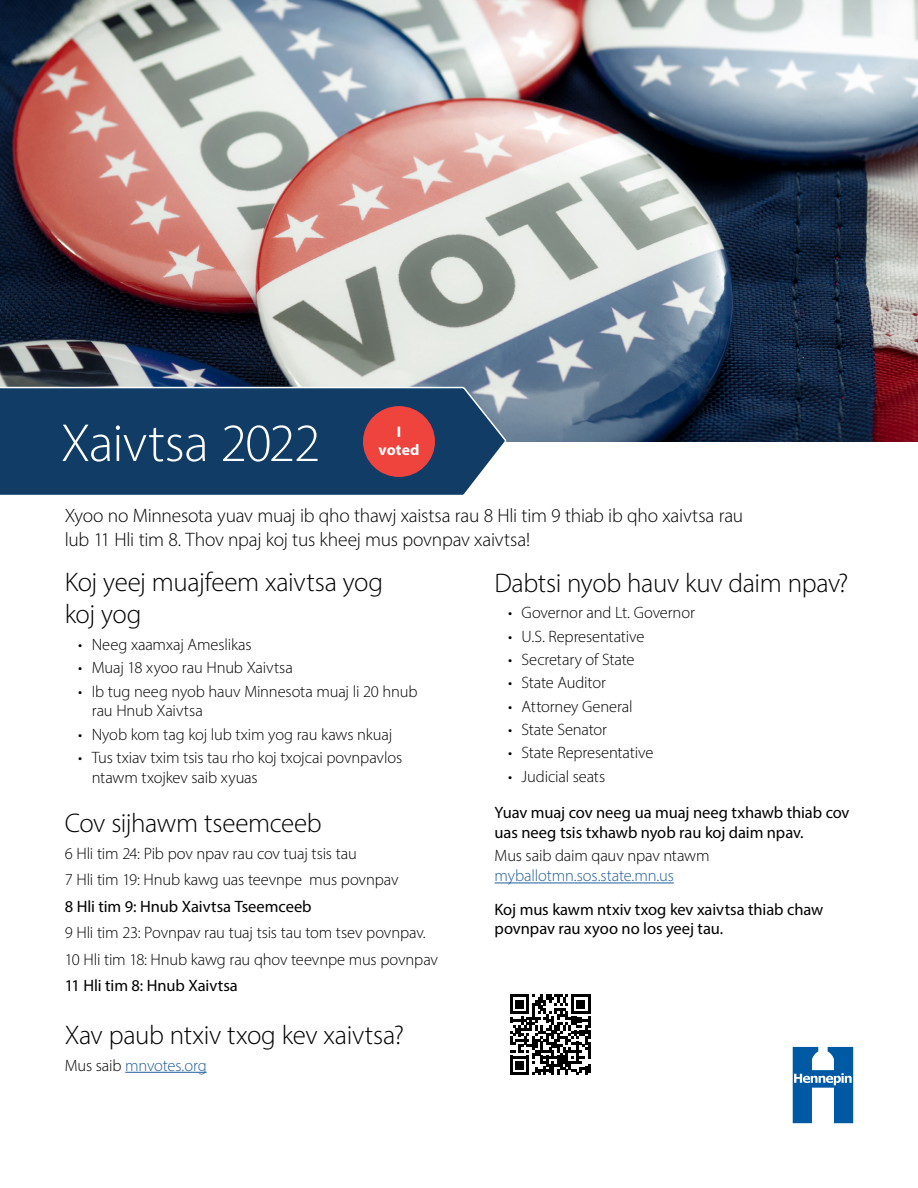
<style>
.page{position:relative;width:918px;height:1188px;background:#fff}
.page>*{position:absolute;margin:0;border:0;box-sizing:border-box;transform-origin:0 0}
.t1{font:300 54px "Myriad Pro";letter-spacing:-.02em;color:#fff}
.t2{font:300 27px/32.4px "Myriad Pro";letter-spacing:-.015em;color:#000}
.Body{font:300 19.5px/23.4px "Myriad Pro";letter-spacing:-.015em;color:#000}
.Bullets{font:300 16.5px/19.8px "Myriad Pro";letter-spacing:-.01em;color:#000}
.Body-2{font:16.5px/19.8px "Myriad Pro";letter-spacing:-.005em;color:#000}
.Body-3{font:300 16.5px "Myriad Pro";letter-spacing:-.01em;color:#000}
.Body-4{font:300 16.5px/19.8px "Myriad Pro";letter-spacing:-.01em;color:#215e9e}
.t3{font:700 15.45px/18.5px "Myriad Pro";letter-spacing:.005em;color:#fff;text-align:center}
.s1{color:#000}
</style>
<div class="page">
<img style="left:0;top:0;width:918px;height:442px">
<svg style="left:0;top:386px;width:508px;height:109px;background:#1f476e"></svg>
<hr style="left:125px;top:1072px;width:82px;height:1px;background:#215e9e">
<hr style="left:495px;top:883px;width:179px;height:1px;background:#215e9e">
<div style="left:363px;top:406px;width:72px;height:71px;background:#ef433d;border-radius:50%"></div>
<svg style="left:510px;top:995px;width:80px;height:80px"></svg>
<svg style="left:793px;top:1047px;width:60px;height:76px"></svg>
<h1 class="t1" style="left:61px;top:411px;width:261px">Xaivtsa 2022</h1>
<p class="t3" style="left:378px;top:422px;width:43px">I voted</p>
<p class="Body" style="left:65px;top:504px;width:680px">Xyoo no Minnesota yuav muaj ib qho thawj xaistsa rau 8 Hli tim 9 thiab ib qho xaivtsa rau lub 11 Hli tim 8. Thov npaj koj tus kheej mus povnpav xaivtsa!</p>
<h2 class="t2" style="left:65px;top:565px;width:320px">Koj yeej muajfeem xaivtsa yog koj yog</h2>
<p class="Bullets" style="left:78px;top:634px;width:175px">• Neeg xaamxaj Ameslikas</p>
<p class="Bullets" style="left:78px;top:658px;width:216px">• Muaj 18 xyoo rau Hnub Xaivtsa</p>
<p class="Bullets" style="left:92px;top:681px;width:327px;text-indent:-14px">• Ib tug neeg nyob hauv Minnesota muaj li 20 hnub rau Hnub Xaivtsa</p>
<p class="Bullets" style="left:78px;top:724px;width:315px">• Nyob kom tag koj lub txim yog rau kaws nkuaj</p>
<p class="Bullets" style="left:92px;top:747px;width:312px;text-indent:-14px">• Tus txiav txim tsis tau rho koj txojcai povnpavlos ntawm txojkev saib xyuas</p>
<h2 class="t2" style="left:65px;top:807px;width:259px">Cov sijhawm tseemceeb</h2>
<p class="Body-3" style="left:65px;top:843px;width:293px">6 Hli tim 24: Pib pov npav rau cov tuaj tsis tau</p>
<p class="Body-3" style="left:65px;top:870px;width:335px">7 Hli tim 19: Hnub kawg uas teevnpe mus povnpav</p>
<p class="Body-2" style="left:65px;top:896px;width:248px">8 Hli tim 9: Hnub Xaivtsa Tseemceeb</p>
<p class="Body-3" style="left:65px;top:923px;width:363px">9 Hli tim 23: Povnpav rau tuaj tsis tau tom tsev povnpav.</p>
<p class="Body-3" style="left:65px;top:949px;width:375px">10 Hli tim 18: Hnub kawg rau qhov teevnpe mus povnpav</p>
<p class="Body-2" style="left:65px;top:976px;width:175px">11 Hli tim 8: Hnub Xaivtsa</p>
<h2 class="t2" style="left:65px;top:1019px;width:341px">Xav paub ntxiv txog kev xaivtsa?</h2>
<p class="Body-4" style="left:65px;top:1055px;width:143px"><span class="s1">Mus saib</span> mnvotes.org</p>
<h2 class="t2" style="left:495px;top:566px;width:355px">Dabtsi nyob hauv kuv daim npav?</h2>
<p class="Bullets" style="left:508px;top:603px;width:188px">• Governor and Lt. Governor</p>
<p class="Bullets" style="left:508px;top:626px;width:138px">• U.S. Representative</p>
<p class="Bullets" style="left:508px;top:649px;width:128px">• Secretary of State</p>
<p class="Bullets" style="left:508px;top:673px;width:99px">• State Auditor</p>
<p class="Bullets" style="left:508px;top:696px;width:126px">• Attorney General</p>
<p class="Bullets" style="left:508px;top:719px;width:100px">• State Senator</p>
<p class="Bullets" style="left:508px;top:743px;width:147px">• State Representative</p>
<p class="Bullets" style="left:508px;top:766px;width:99px">• Judicial seats</p>
<h3 class="Body-2" style="left:495px;top:803px;width:356px">Yuav muaj cov neeg ua muaj neeg txhawb thiab cov uas neeg tsis txhawb nyob rau koj daim npav.</h3>
<p class="Body-4" style="left:495px;top:846px;width:216px"><span class="s1">Mus saib daim qauv npav ntawm </span>myballotmn.sos.state.mn.us</p>
<p class="Body-2" style="left:495px;top:899px;width:330px">Koj mus kawm ntxiv txog kev xaivtsa thiab chaw povnpav rau xyoo no los yeej tau.</p>
</div>
